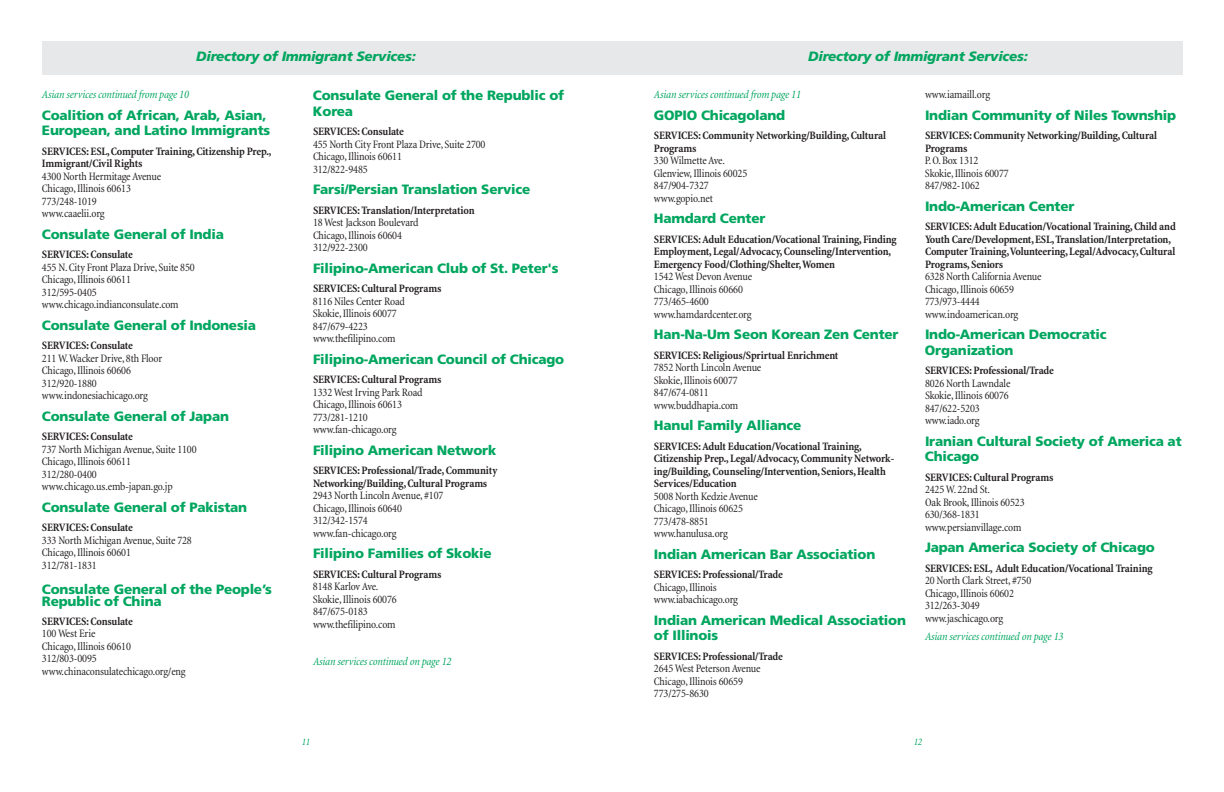
<style>
.page{position:relative;width:1224px;height:792px;background:#fff}
.page>*{position:absolute;margin:0;border:0;box-sizing:border-box;transform-origin:0 0}
.t1{font:900 13.5px/15.5px "Frutiger";letter-spacing:-.015em;color:#00a65f}
.t2{font:italic 900 13.5px "Frutiger";letter-spacing:-.015em;color:#00a65f}
.t3{font:condensed 11.5px/12.5px "Minion";letter-spacing:-.01em;color:#231f20}
.t4{font:700 condensed 11.5px/12.5px "Minion";letter-spacing:-.015em;color:#231f20}
.t5{font:italic condensed 11.5px "Minion";letter-spacing:-.02em;color:#00a65f}
.t6{font:italic condensed 10px "Minion";color:#00a65f}
</style>
<div class="page">
<div style="left:42px;top:42px;width:1140px;height:33px;background:#e7e8e9"></div>
<p class="t2" style="left:196px;top:50px;width:221px">Directory of Immigrant Services:</p>
<p class="t2" style="left:808px;top:50px;width:221px">Directory of Immigrant Services:</p>
<p class="t1" style="left:313px;top:89px;width:253px">Consulate General of the Republic of<br>Korea</p>
<p class="t4" style="left:313px;top:126px;width:92px">SERVICES: Consulate</p>
<p class="t3" style="left:313px;top:139px;width:174px">455 North City Front Plaza Drive, Suite 2700<br>Chicago,Illinois 60611<br>312/822-9485</p>
<p class="t1" style="left:313px;top:183px;width:219px">Farsi/Persian Translation Service</p>
<p class="t4" style="left:313px;top:205px;width:163px">SERVICES: Translation/Interpretation</p>
<p class="t3" style="left:313px;top:217px;width:107px">18West Jackson Boulevard<br>Chicago,Illinois 60604<br>312/922-2300</p>
<p class="t1" style="left:313px;top:261px;width:247px">Filipino-American Club of St. Peter's</p>
<p class="t4" style="left:313px;top:283px;width:130px">SERVICES: Cultural Programs</p>
<p class="t3" style="left:313px;top:296px;width:93px">8116 Niles Center Road<br>Skokie,Illinois 60077<br>847/679-4223 www.thefilipino.com</p>
<p class="t1" style="left:313px;top:352px;width:253px">Filipino-American Council of Chicago</p>
<p class="t4" style="left:313px;top:374px;width:130px">SERVICES: Cultural Programs</p>
<p class="t3" style="left:313px;top:387px;width:111px">1332West Irving Park Road<br>Chicago,Illinois 60613<br>773/281-1210 www.fan-chicago.org</p>
<p class="t1" style="left:313px;top:443px;width:185px">Filipino American Network</p>
<p class="t4" style="left:313px;top:465px;width:186px">SERVICES: Professional/Trade,Community<br>Networking/Building,Cultural Programs</p>
<p class="t3" style="left:313px;top:490px;width:132px">2943 North LincolnAvenue, #107<br>Chicago,Illinois 60640<br>312/342-1574 www.fan-chicago.org</p>
<p class="t1" style="left:313px;top:547px;width:180px">Filipino Families of Skokie</p>
<p class="t4" style="left:313px;top:569px;width:130px">SERVICES: Cultural Programs</p>
<p class="t3" style="left:313px;top:581px;width:85px">8148 KarlovAve.<br>Skokie,Illinois 60076<br>847/675-0183 www.thefilipino.com</p>
<p class="t5" style="left:313px;top:657px;width:140px">Asian services continued on page 12</p>
<p class="t5" style="left:42px;top:90px;width:149px">Asian services continued from page 10</p>
<p class="t1" style="left:42px;top:108px;width:230px">Coalition of African, Arab, Asian,<br>European, and Latino Immigrants</p>
<p class="t4" style="left:42px;top:146px;width:231px">SERVICES: ESL,Computer Training,Citizenship Prep.,<br>Immigrant/Civil Rights</p>
<p class="t3" style="left:42px;top:171px;width:121px">4300 North HermitageAvenue<br>Chicago,Illinois 60613<br>773/248-1019 www.caaelii.org</p>
<p class="t1" style="left:42px;top:227px;width:183px">Consulate General of India</p>
<p class="t4" style="left:42px;top:249px;width:92px">SERVICES: Consulate</p>
<p class="t3" style="left:42px;top:262px;width:154px">455 N.City Front Plaza Drive, Suite 850<br>Chicago,Illinois 60611<br>312/595-0405 www.chicago.indianconsulate.com</p>
<p class="t1" style="left:42px;top:318px;width:216px">Consulate General of Indonesia</p>
<p class="t4" style="left:42px;top:340px;width:92px">SERVICES: Consulate</p>
<p class="t3" style="left:42px;top:353px;width:122px">211W.Wacker Drive, 8th Floor<br>Chicago,Illinois 60606<br>312/920-1880 www.indonesiachicago.org</p>
<p class="t1" style="left:42px;top:409px;width:189px">Consulate General of Japan</p>
<p class="t4" style="left:42px;top:431px;width:92px">SERVICES: Consulate</p>
<p class="t3" style="left:42px;top:444px;width:156px">737 North MichiganAvenue, Suite 1100<br>Chicago,Illinois 60611<br>312/280-0400 www.chicago.us.emb-japan.go.jp</p>
<p class="t1" style="left:42px;top:500px;width:207px">Consulate General of Pakistan</p>
<p class="t4" style="left:42px;top:522px;width:92px">SERVICES: Consulate</p>
<p class="t3" style="left:42px;top:535px;width:151px">333 North MichiganAvenue, Suite 728<br>Chicago,Illinois 60601<br>312/781-1831</p>
<p class="t1" style="left:42px;top:584px;width:232px;line-height:12.5px">Consulate General of the People’s<br>Republic of China</p>
<p class="t4" style="left:42px;top:616px;width:92px">SERVICES: Consulate</p>
<p class="t3" style="left:42px;top:628px;width:145px">100West Erie<br>Chicago,Illinois 60610<br>312/803-0095 www.chinaconsulatechicago.org/eng</p>
<p class="t5" style="left:654px;top:90px;width:149px">Asian services continued from page 11</p>
<p class="t1" style="left:654px;top:108px;width:133px">GOPIO Chicagoland</p>
<p class="t4" style="left:654px;top:130px;width:234px">SERVICES: Community Networking/Building,Cultural<br>Programs</p>
<p class="t3" style="left:654px;top:155px;width:95px">330WilmetteAve.<br>Glenview,Illinois 60025<br>847/904-7327 www.gopio.net</p>
<p class="t1" style="left:654px;top:212px;width:113px">Hamdard Center</p>
<p class="t4" style="left:654px;top:234px;width:244px">SERVICES:Adult Education/Vocational Training,Finding<br>Employment,Legal/Advocacy,Counseling/Intervention,<br>Emergency Food/Clothing/Shelter,Women</p>
<p class="t3" style="left:654px;top:271px;width:100px">1542West DevonAvenue<br>Chicago,Illinois 60660<br>773/465-4600 www.hamdardcenter.org</p>
<p class="t1" style="left:654px;top:328px;width:246px">Han-Na-Um Seon Korean Zen Center</p>
<p class="t4" style="left:654px;top:350px;width:186px">SERVICES: Religious/Sprirtual Enrichment</p>
<p class="t3" style="left:654px;top:362px;width:109px">7852 North LincolnAvenue<br>Skokie,Illinois 60077<br>847/674-0811 www.buddhapia.com</p>
<p class="t1" style="left:654px;top:419px;width:149px">Hanul Family Alliance</p>
<p class="t4" style="left:654px;top:441px;width:242px">SERVICES:Adult Education/Vocational Training, Citizenship Prep.,Legal/Advocacy,Community Network&shy;ing/Building, Counseling/Intervention,Seniors,Health Services/Education</p>
<p class="t3" style="left:654px;top:491px;width:105px">5008 North KedzieAvenue<br>Chicago,Illinois 60625<br>773/478-8851 www.hanulusa.org</p>
<p class="t1" style="left:654px;top:547px;width:223px">Indian American Bar Association</p>
<p class="t4" style="left:654px;top:569px;width:130px">SERVICES: Professional/Trade</p>
<p class="t3" style="left:654px;top:582px;width:86px">Chicago,Illinois www.iabachicago.org</p>
<p class="t1" style="left:654px;top:613px;width:254px">Indian American Medical Association of Illinois</p>
<p class="t4" style="left:654px;top:651px;width:130px">SERVICES: Professional/Trade</p>
<p class="t3" style="left:654px;top:663px;width:108px">2645West PetersonAvenue<br>Chicago,Illinois 60659<br>773/275-8630</p>
<p class="t3" style="left:925px;top:89px;width:67px">www.iamaill.org</p>
<p class="t1" style="left:925px;top:108px;width:253px">Indian Community of Niles Township</p>
<p class="t4" style="left:925px;top:130px;width:234px">SERVICES: Community Networking/Building,Cultural<br>Programs</p>
<p class="t3" style="left:925px;top:155px;width:85px">P.O.Box 1312<br>Skokie,Illinois 60077<br>847/982-1062</p>
<p class="t1" style="left:925px;top:199px;width:151px">Indo-American Center</p>
<p class="t4" style="left:925px;top:221px;width:252px">SERVICES:Adult Education/Vocational Training,Child and Youth Care/Development,ESL,Translation/Interpretation, Computer Training,Volunteering,Legal/Advocacy,Cultural Programs,Seniors</p>
<p class="t3" style="left:925px;top:271px;width:118px">6328 North CaliforniaAvenue<br>Chicago,Illinois 60659<br>773/973-4444 www.indoamerican.org</p>
<p class="t1" style="left:925px;top:328px;width:183px">Indo-American Democratic<br>Organization</p>
<p class="t4" style="left:925px;top:365px;width:130px">SERVICES: Professional/Trade</p>
<p class="t3" style="left:925px;top:378px;width:87px">8026 North Lawndale<br>Skokie,Illinois 60076<br>847/622-5203 www.iado.org</p>
<p class="t1" style="left:925px;top:434px;width:258px">Iranian Cultural Society of America at<br>Chicago</p>
<p class="t4" style="left:925px;top:472px;width:130px">SERVICES: Cultural Programs</p>
<p class="t3" style="left:925px;top:484px;width:101px">2425W.22nd St.<br>Oak Brook,Illinois 60523<br>630/368-1831 www.persianvillage.com</p>
<p class="t1" style="left:925px;top:541px;width:231px">Japan America Society of Chicago</p>
<p class="t4" style="left:925px;top:563px;width:229px">SERVICES: ESL, Adult Education/Vocational Training</p>
<p class="t3" style="left:925px;top:575px;width:108px">20 North Clark Street, #750<br>Chicago,Illinois 60602<br>312/263-3049 www.jaschicago.org</p>
<p class="t5" style="left:925px;top:632px;width:140px">Asian services continued on page 13</p>
<p class="t6" style="left:302px;top:738px;width:10px">11</p>
<p class="t6" style="left:914px;top:738px;width:10px">12</p>
</div>
